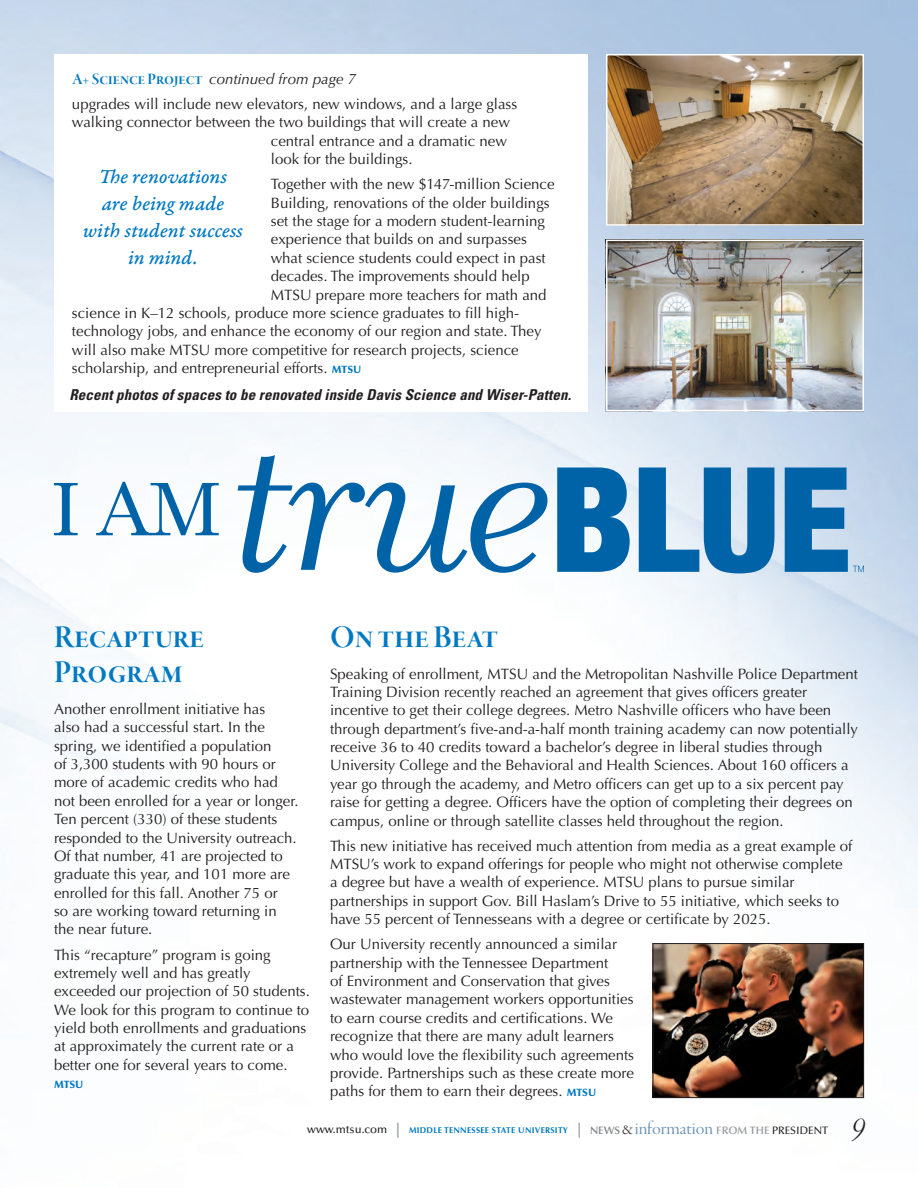
<style>
.page{position:relative;width:918px;height:1188px;background:#fff}
.page>*{position:absolute;margin:0;border:0;box-sizing:border-box;transform-origin:0 0}
.t1{font:36px "Garamond Premr Pro Lt It Disp";color:#231f20}
.t2{font:33px/35.4px "Garamond Premr Pro Smbd Disp";letter-spacing:.005em;color:#0079c2}
.t3{font:21px/27px "Garamond Premr Pro Med It Capt";letter-spacing:-.005em;color:#0079c2;text-align:center}
.t4{font:15px/18.5px "Optima LT Std";color:#231f20}
.t5{font:italic 700 condensed 15px "Univers";letter-spacing:.01em;color:#231f20}
.t6{font:900 10.5px "Optima LT Std";color:#0079c2}
.t7{font:700 8.4px "Optima LT Std";letter-spacing:.03em;color:#0079c2}
.s1{font-family:"Garamond Premr Pro Smbd Disp";font-size:16.5px;color:#0079c2}
.s2{font-style:italic}
.s3{font-weight:900;font-size:10.5px;color:#0079c2}
.s4{font-weight:500;font-size:11.4px;color:#231f20}
.s5{font-size:15px;color:#97999c}
.s6{font-weight:600;font-size:10.8px;color:#848689}
.s7{font-family:"Garamond Premr Pro Lt Disp";font-weight:400;font-size:15px;color:#231f20}
.s8{font-family:"Garamond Premr Pro Disp";font-weight:400;font-size:19.5px;color:#6e94b9}
.s9{font-weight:600;font-size:10.8px;color:#9b9da0}
.s10{font-weight:500;font-size:10.8px;color:#231f20}
</style>
<div class="page">
<img style="left:0;top:0;width:918px;height:1099px">
<img style="left:609px;top:57px;width:252px;height:166px">
<div style="left:606px;top:54px;width:258px;height:172px;border:2px solid #fff"></div>
<img style="left:609px;top:243px;width:252px;height:165px">
<div style="left:606px;top:240px;width:258px;height:171px;border:2px solid #fff"></div>
<img style="left:655px;top:945px;width:207px;height:151px">
<div style="left:653px;top:943px;width:211px;height:155px;border:1px solid #231f20"></div>
<div style="left:54px;top:54px;width:534px;height:357px;background:#fff"></div>
<svg style="left:238px;top:455px;width:309px;height:118px"></svg>
<svg style="left:557px;top:468px;width:73px;height:104px;background:#2b7db6"></svg>
<svg style="left:639px;top:468px;width:135px;height:105px;background:#5093c2"></svg>
<svg style="left:54px;top:483px;width:24px;height:52px"></svg>
<svg style="left:96px;top:482px;width:123px;height:53px"></svg>
<svg style="left:785px;top:468px;width:79px;height:104px;background:#4e91c1"></svg>
<p class="t4" style="left:72px;top:67px;width:447px;line-height:25.2px"><span class="s1">A+ Science Project</span> <span class="s2">continued from page 7<br></span>upgrades will include new elevators, new windows, and a large glass</p>
<p class="t4" style="left:271px;top:113px;width:241px;text-indent:-199px">walking connector between the two buildings that will create a new central entrance and a dramatic new look for the buildings.</p>
<p class="t4" style="left:271px;top:175px;width:285px">Together with the new $147-million Science</p>
<p class="t4" style="left:271px;top:194px;width:280px">Building, renovations of the older buildings</p>
<p class="t4" style="left:271px;top:212px;width:276px">set the stage for a modern student-learning</p>
<p class="t4" style="left:271px;top:230px;width:257px">experience that builds on and surpasses</p>
<p class="t4" style="left:271px;top:249px;width:276px">what science students could expect in past</p>
<p class="t4" style="left:271px;top:267px;width:260px">decades. The improvements should help</p>
<p class="t4" style="left:271px;top:286px;width:277px">MTSU prepare more teachers for math and</p>
<p class="t4" style="left:72px;top:304px;width:449px">science in K–12 schools, produce more science graduates to fill high-</p>
<p class="t4" style="left:72px;top:322px;width:471px">technology jobs, and enhance the economy of our region and state. They</p>
<p class="t4" style="left:72px;top:341px;width:448px">will also make MTSU more competitive for research projects, science</p>
<p class="t4" style="left:72px;top:359px;width:291px">scholarship, and entrepreneurial efforts. <span class="s3">MTSU</span></p>
<h3 class="t3" style="left:83px;top:164px;width:161px">The renovations<br>are being made with student success in mind.</h3>
<p class="t5" style="left:69px;top:385px;width:503px">Recent photos of spaces to be renovated inside Davis Science and Wiser-Patten.</p>
<h2 class="t2" style="left:54px;top:620px;width:151px">Recapture<br>Program</h2>
<p class="t4" style="left:54px;top:700px;width:246px">Another enrollment initiative has<br>also had a successful start. In the spring, we identified a population<br>of 3,300 students with 90 hours or more of academic credits who had not been enrolled for a year or longer.<br>Ten percent (330) of these students responded to the University outreach.<br>Of that number, 41 are projected to graduate this year, and 101 more are enrolled for this fall. Another 75 or<br>so are working toward returning in the near future.</p>
<p class="t4" style="left:54px;top:946px;width:257px">This “recapture” program is going extremely well and has greatly exceeded our projection of 50 students.<br>We look for this program to continue to yield both enrollments and graduations at approximately the current rate or a better one for several years to come.</p>
<p class="t6" style="left:54px;top:1079px;width:31px">MTSU</p>
<h2 class="t2" style="left:330px;top:620px;width:169px">On the Beat</h2>
<p class="t4" style="left:330px;top:665px;width:530px">Speaking of enrollment, MTSU and the Metropolitan Nashville Police Department Training Division recently reached an agreement that gives officers greater incentive to get their college degrees. Metro Nashville officers who have been through department’s five-and-a-half month training academy can now potentially receive 36 to 40 credits toward a bachelor’s degree in liberal studies through University College and the Behavioral and Health Sciences. About 160 officers a year go through the academy, and Metro officers can get up to a six percent pay raise for getting a degree. Officers have the option of completing their degrees on campus, online or through satellite classes held throughout the region.</p>
<p class="t4" style="left:330px;top:837px;width:524px">This new initiative has received much attention from media as a great example of MTSU’s work to expand offerings for people who might not otherwise complete a degree but have a wealth of experience. MTSU plans to pursue similar partnerships in support Gov. Bill Haslam’s Drive to 55 initiative, which seeks to have 55 percent of Tennesseans with a degree or certificate by 2025.</p>
<p class="t4" style="left:330px;top:935px;width:306px">Our University recently announced a similar partnership with the Tennessee Department<br>of Environment and Conservation that gives wastewater management workers opportunities to earn course credits and certifications. We recognize that there are many adult learners who would love the flexibility such agreements provide. Partnerships such as these create more paths for them to earn their degrees. <span class="s3">MTSU</span></p>
<p class="t7" style="left:307px;top:1125px;width:522px"><span class="s4">www.mtsu.com</span> <span class="s5">|</span> MIDDLE TENNESSEE STATE UNIVERSITY <span class="s5">|</span> <span class="s6">NEWS</span> <span class="s7">&amp;</span><span class="s8">information</span> <span class="s9">FROM THE</span> <span class="s10">PRESIDENT</span></p>
<h1 class="t1" style="left:850px;top:1110px;width:16px">9</h1>
</div>
